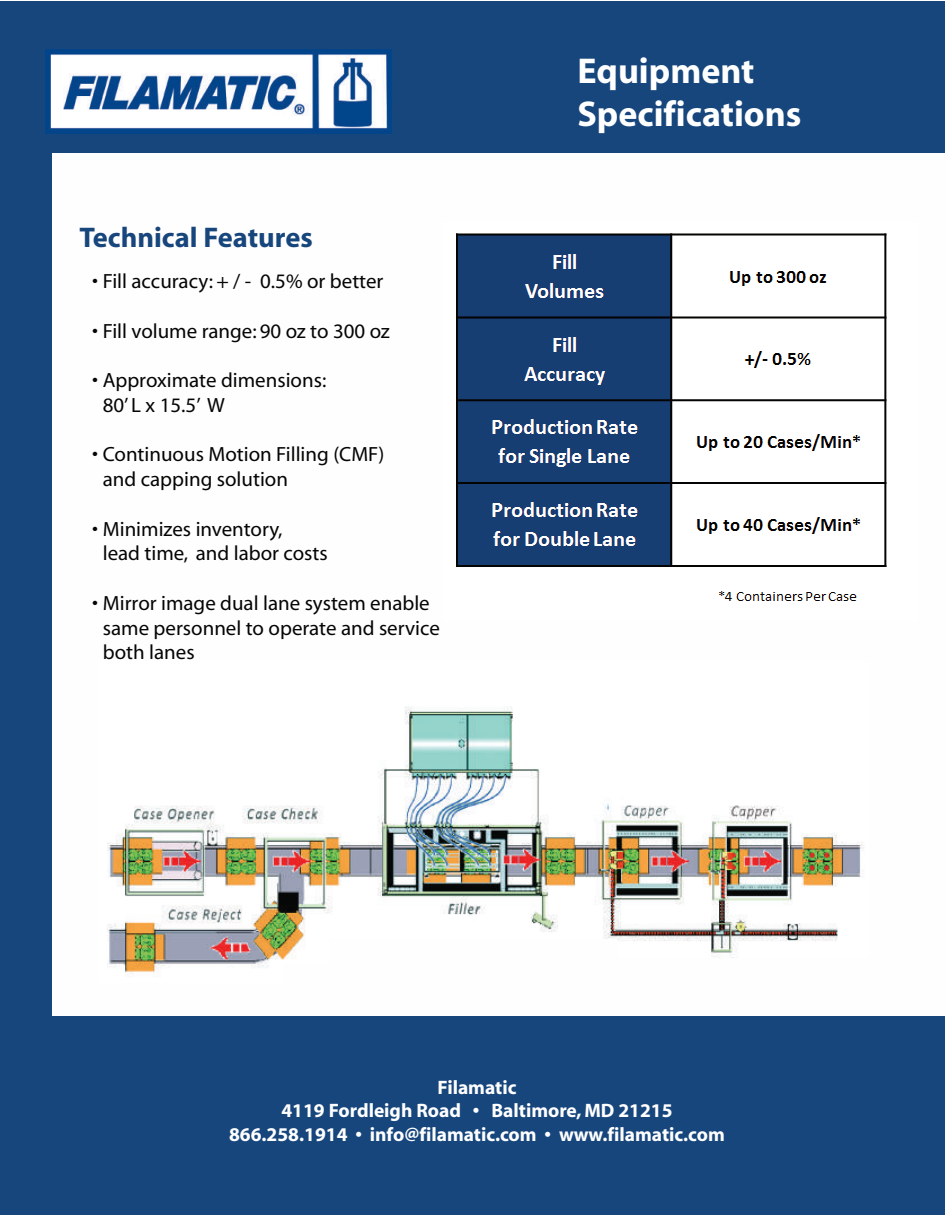
<style>
.page{position:relative;width:945px;height:1215px;background:#fff}
.page>*{position:absolute;margin:0;border:0;box-sizing:border-box;transform-origin:0 0}
.t1{font:700 36px/43.2px "Myriad";color:#fff}
.t2{font:700 28.5px "Myriad";color:#17467d}
.t3{font:20.7px/24.8px "Myriad";color:#050504}
.t4{font:700 19.5px/23.4px "Myriad";color:#fff;text-align:center}
</style>
<div class="page">
<div style="left:0;top:1038px;width:945px;height:177px;background:#17467d"></div>
<div style="left:0;top:2px;width:945px;height:1052px;background:#17467d"></div>
<div style="left:52px;top:153px;width:893px;height:863px;background:#fffefe"></div>
<img style="left:45px;top:50px;width:347px;height:83px">
<img style="left:456px;top:233px;width:431px;height:368px">
<img style="left:107px;top:706px;width:757px;height:270px">
<h2 class="t2" style="left:80px;top:222px;width:235px">Technical Features</h2>
<p class="t3" style="left:92px;top:270px;width:293px">• Fill accuracy: + / - 0.5% or better</p>
<p class="t3" style="left:92px;top:319px;width:299px">• Fill volume range: 90 oz to 300 oz</p>
<p class="t3" style="left:103px;top:369px;width:225px;text-indent:-10px">• Approximate dimensions:<br>80’ L x 15.5’ W</p>
<p class="t3" style="left:103px;top:443px;width:283px;text-indent:-10px">• Continuous Motion Filling (CMF) and capping solution</p>
<p class="t3" style="left:103px;top:517px;width:226px;text-indent:-10px">• Minimizes inventory,<br>lead time, and labor costs</p>
<p class="t3" style="left:103px;top:592px;width:339px;text-indent:-10px">• Mirror image dual lane system enable same personnel to operate and service both lanes</p>
<h1 class="t1" style="left:578px;top:50px;width:225px">Equipment<br>Specifications</h1>
<p class="t4" style="left:229px;top:1076px;width:497px">Filamatic<br>4119 Fordleigh Road • Baltimore, MD 21215<br>866.258.1914 • info@filamatic.com • www.filamatic.com</p>
</div>
